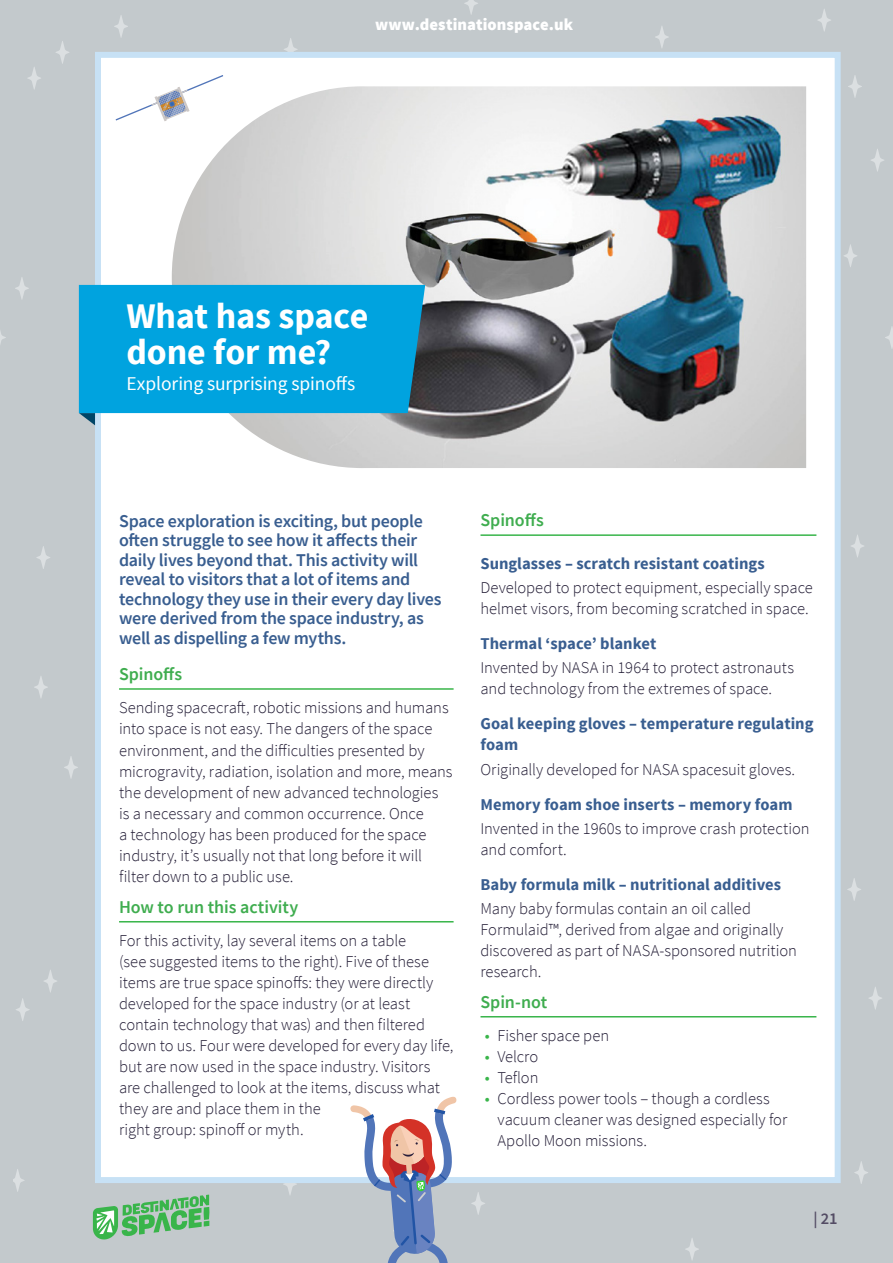
<style>
.page{position:relative;width:893px;height:1263px;background:#c3c9cc}
.page>*{position:absolute;margin:0;border:0;box-sizing:border-box;transform-origin:0 0}
.t1{font:700 36px/36px "Source Sans Pro";letter-spacing:-.005em;color:#fff}
.t2{font:19.5px "Source Sans Pro";letter-spacing:-.005em;color:#fff}
.t3{font:600 18px/19.5px "Source Sans Pro";letter-spacing:-.015em;color:#395e90}
.t4{font:600 18px "Source Sans Pro";letter-spacing:-.005em;color:#3fad4f}
.t5{font:300 16.5px/21px "Source Sans Pro";letter-spacing:-.005em;color:#221c35}
.t6{font:700 16.5px/21px "Source Sans Pro";color:#395e90}
.t7{font:900 16.5px "Source Sans Pro";letter-spacing:.005em;color:#fff}
.t8{font:600 16.5px "Source Sans Pro";color:#534c64}
.s1{font-weight:400;color:#39b54a}
</style>
<div class="page">
<svg style="left:36px;top:546px;width:14px;height:23px"></svg>
<svg style="left:655px;top:26px;width:14px;height:22px"></svg>
<svg style="left:287px;top:1186px;width:6px;height:9px"></svg>
<svg style="left:471px;top:1192px;width:14px;height:23px"></svg>
<svg style="left:685px;top:1238px;width:14px;height:22px"></svg>
<svg style="left:34px;top:676px;width:14px;height:22px"></svg>
<svg style="left:13px;top:1169px;width:12px;height:23px"></svg>
<svg style="left:869px;top:987px;width:13px;height:23px"></svg>
<svg style="left:464px;top:0;width:14px;height:15px"></svg>
<svg style="left:847px;top:878px;width:14px;height:23px"></svg>
<svg style="left:844px;top:244px;width:13px;height:23px"></svg>
<svg style="left:871px;top:149px;width:13px;height:23px"></svg>
<svg style="left:885px;top:327px;width:8px;height:21px"></svg>
<svg style="left:114px;top:15px;width:14px;height:22px"></svg>
<svg style="left:15px;top:277px;width:14px;height:22px"></svg>
<svg style="left:28px;top:67px;width:13px;height:22px"></svg>
<svg style="left:56px;top:41px;width:13px;height:23px"></svg>
<svg style="left:854px;top:1161px;width:14px;height:23px"></svg>
<svg style="left:16px;top:998px;width:14px;height:23px"></svg>
<svg style="left:44px;top:970px;width:13px;height:22px"></svg>
<svg style="left:64px;top:756px;width:14px;height:22px"></svg>
<svg style="left:851px;top:535px;width:13px;height:22px"></svg>
<svg style="left:818px;top:9px;width:13px;height:22px"></svg>
<svg style="left:848px;top:75px;width:14px;height:22px"></svg>
<svg style="left:285px;top:38px;width:11px;height:11px"></svg>
<svg style="left:0;top:331px;width:6px;height:13px"></svg>
<svg style="left:93px;top:1194px;width:116px;height:46px"></svg>
<div style="left:94px;top:49px;width:747px;height:1137px;background:#fff"></div>
<svg style="left:365px;top:86px;width:441px;height:382px;background:#a5aaae"></svg>
<img style="left:172px;top:86px;width:193px;height:382px">
<hr style="left:119px;top:688px;width:335px;height:2px;background:#39b54a">
<hr style="left:119px;top:921px;width:335px;height:1px;background:#39b54a">
<hr style="left:480px;top:534px;width:336px;height:2px;background:#39b54a">
<hr style="left:480px;top:1016px;width:336px;height:1px;background:#39b54a">
<svg style="left:83px;top:416px;width:339px;height:9px"></svg>
<svg style="left:78px;top:282px;width:351px;height:134px;background:#0ca2d9"></svg>
<svg style="left:350px;top:1096px;width:107px;height:167px"></svg>
<svg style="left:115px;top:75px;width:108px;height:46px;background:#eeeff1"></svg>
<p class="t7" style="left:375px;top:14px;width:199px">www.destinationspace.uk</p>
<h1 class="t1" style="left:126px;top:300px;width:243px">What has space done for me?</h1>
<p class="t2" style="left:126px;top:371px;width:231px">Exploring surprising spinoffs</p>
<p class="t3" style="left:119px;top:511px;width:324px">Space exploration is exciting, but people often struggle to see how it affects their daily lives beyond that. This activity will reveal to visitors that a lot of items and technology they use in their every day lives were derived from the space industry, as well as dispelling a few myths.</p>
<p class="t4" style="left:119px;top:662px;width:65px">Spinoffs</p>
<p class="t5" style="left:119px;top:698px;width:335px">Sending spacecraft, robotic missions and humans into space is not easy. The dangers of the space environment, and the difficulties presented by microgravity, radiation, isolation and more, means the development of new advanced technologies is a necessary and common occurrence. Once<br>a technology has been produced for the space industry, it’s usually not that long before it will filter down to a public use.</p>
<p class="t4" style="left:119px;top:895px;width:181px">How to run this activity</p>
<p class="t5" style="left:119px;top:930px;width:336px">For this activity, lay several items on a table<br>(see suggested items to the right). Five of these items are true space spinoffs: they were directly developed for the space industry (or at least contain technology that was) and then filtered down to us. Four were developed for every day life, but are now used in the space industry. Visitors are challenged to look at the items, discuss what they are and place them in the<br>right group: spinoff or myth.</p>
<p class="t4" style="left:480px;top:508px;width:65px">Spinoffs</p>
<p class="t6" style="left:480px;top:554px;width:286px">Sunglasses – scratch resistant coatings</p>
<p class="t5" style="left:480px;top:577px;width:334px">Developed to protect equipment, especially space helmet visors, from becoming scratched in space.</p>
<p class="t6" style="left:480px;top:634px;width:177px">Thermal ‘space’ blanket</p>
<p class="t5" style="left:480px;top:657px;width:315px">Invented by NASA in 1964 to protect astronauts and technology from the extremes of space.</p>
<p class="t6" style="left:480px;top:714px;width:335px">Goal keeping gloves – temperature regulating foam</p>
<p class="t5" style="left:480px;top:759px;width:316px">Originally developed for NASA spacesuit gloves.</p>
<p class="t6" style="left:480px;top:794px;width:313px">Memory foam shoe inserts – memory foam</p>
<p class="t5" style="left:480px;top:818px;width:331px">Invented in the 1960s to improve crash protection and comfort.</p>
<p class="t6" style="left:480px;top:874px;width:302px">Baby formula milk – nutritional additives</p>
<p class="t5" style="left:480px;top:898px;width:318px">Many baby formulas contain an oil called Formulaid™, derived from algae and originally discovered as part of NASA-sponsored nutrition research.</p>
<p class="t4" style="left:480px;top:990px;width:68px">Spin-not</p>
<p class="t5" style="left:485px;top:1025px;width:126px"><span class="s1">•</span> Fisher space pen</p>
<p class="t5" style="left:485px;top:1046px;width:55px"><span class="s1">•</span> Velcro</p>
<p class="t5" style="left:485px;top:1067px;width:55px"><span class="s1">•</span> Teflon</p>
<p class="t5" style="left:497px;top:1088px;width:291px;text-indent:-13px"><span class="s1">•</span> Cordless power tools – though a cordless vacuum cleaner was designed especially for<br>Apollo Moon missions.</p>
<p class="t8" style="left:813px;top:1208px;width:26px">| 21</p>
</div>
